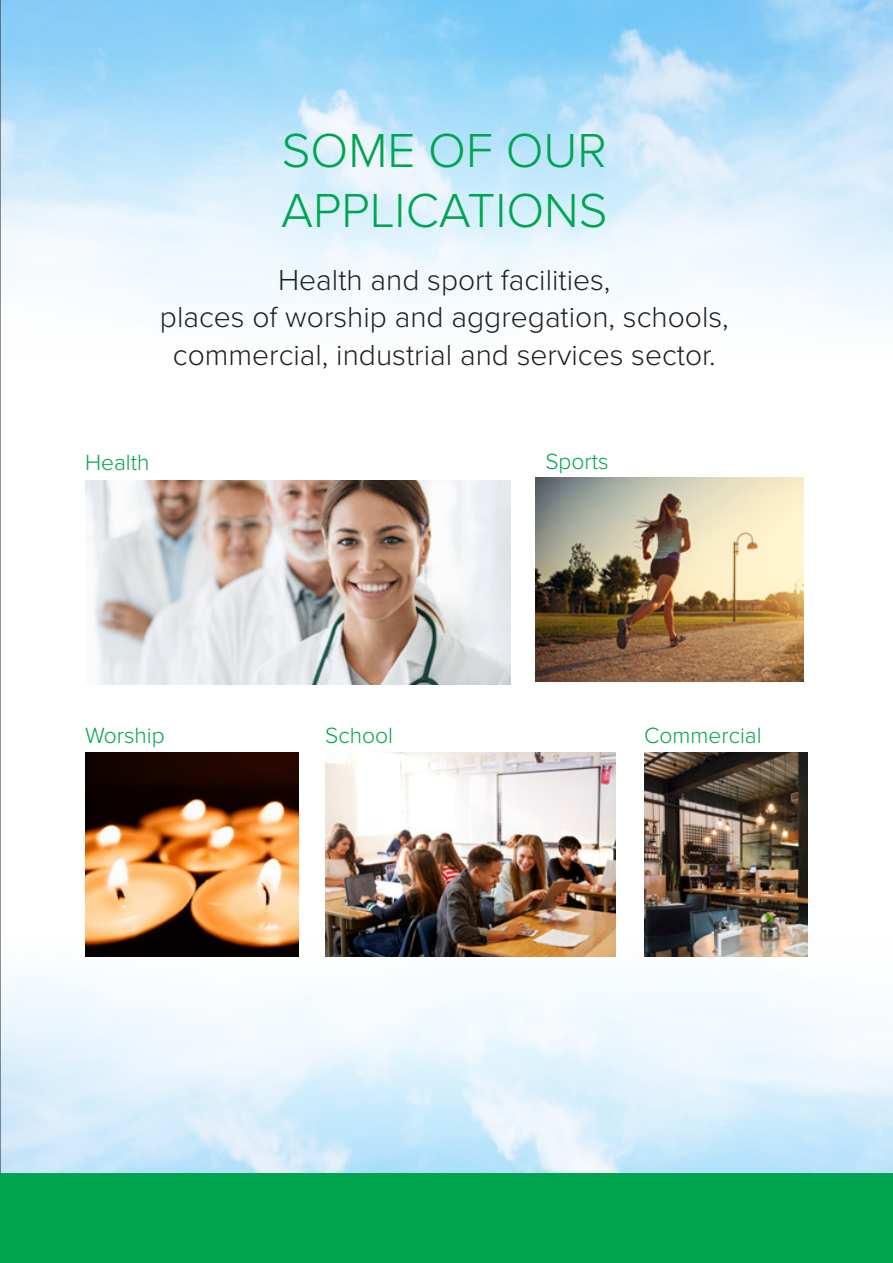
<style>
.page{position:relative;width:893px;height:1263px;background:#fff}
.page>*{position:absolute;margin:0;border:0;box-sizing:border-box;transform-origin:0 0}
.t1{font:300 49.5px "Proxima Nova";color:#00a54f}
.t2{font:300 30px "Proxima Nova";color:#231f20}
.t3{font:300 22.8px "Proxima Nova";color:#00a54f}
</style>
<div class="page">
<img style="left:1px;top:782px;width:892px;height:392px">
<img style="left:1px;top:0;width:892px;height:514px">
<hr style="left:0;top:0;width:1px;height:1263px;background:#231f20">
<img style="left:85px;top:480px;width:425px;height:205px">
<img style="left:536px;top:477px;width:268px;height:204px">
<img style="left:325px;top:753px;width:290px;height:204px">
<img style="left:644px;top:753px;width:164px;height:204px">
<img style="left:85px;top:753px;width:214px;height:204px">
<div style="left:0;top:1174px;width:893px;height:89px;background:#00a54f"></div>
<p class="t1" style="left:282px;top:122px;width:327px">SOME OF OUR</p>
<p class="t1" style="left:281px;top:182px;width:328px">APPLICATIONS</p>
<p class="t2" style="left:278px;top:262px;width:334px">Health and sport facilities,</p>
<p class="t2" style="left:160px;top:300px;width:570px">places of worship and aggregation, schools,</p>
<p class="t2" style="left:173px;top:337px;width:544px">commercial, industrial and services sector.</p>
<p class="t3" style="left:85px;top:449px;width:66px">Health</p>
<p class="t3" style="left:545px;top:448px;width:65px">Sports</p>
<p class="t3" style="left:85px;top:722px;width:81px">Worship</p>
<p class="t3" style="left:325px;top:722px;width:69px">School</p>
<p class="t3" style="left:644px;top:722px;width:119px">Commercial</p>
</div>
